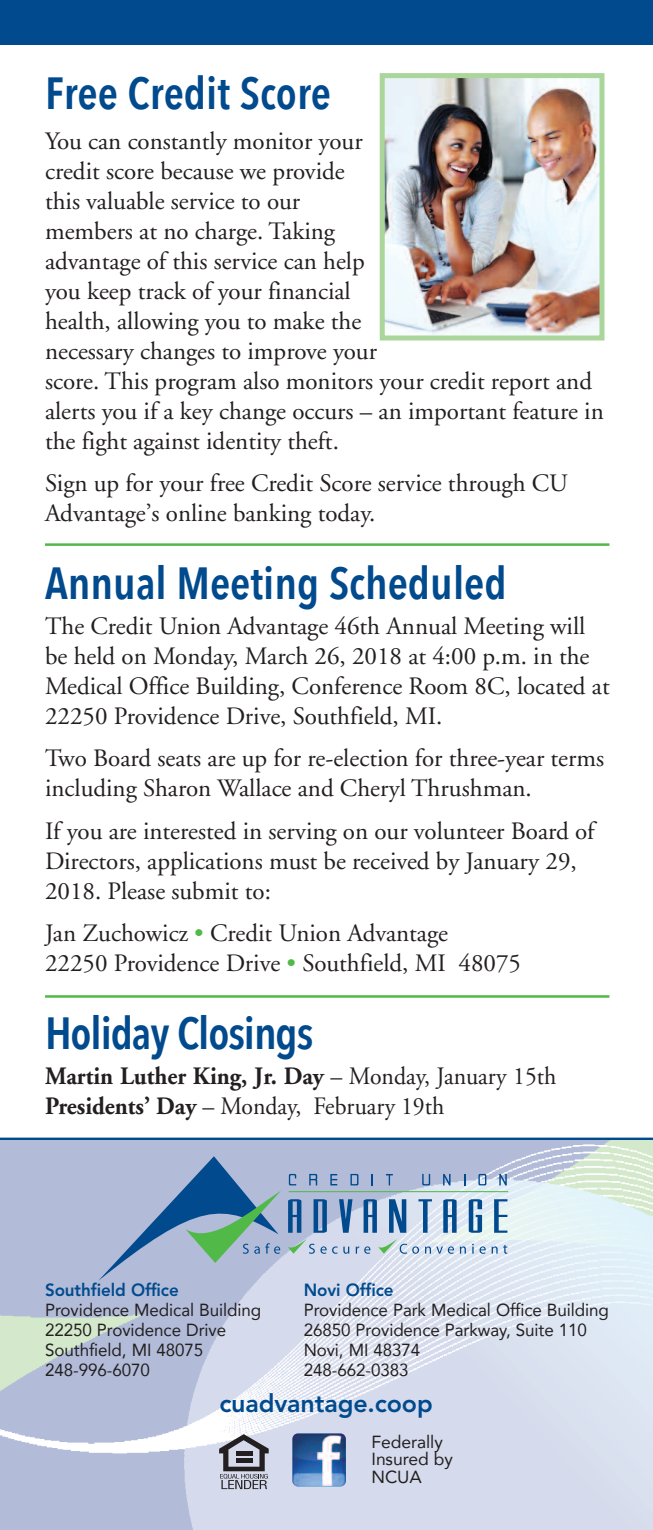
<style>
.page{position:relative;width:653px;height:1530px;background:#fff}
.page>*{position:absolute;margin:0;border:0;box-sizing:border-box;transform-origin:0 0}
.t1{font:600 45px "Avenir Next Condensed";color:#004a8d}
.t2{font:600 45px "Avenir Next Condensed";letter-spacing:-.025em;color:#004a8d}
.t3{font:25px/30px "Adobe Garamond";color:#231f20}
.t4{font:25px/30px "Adobe Garamond";color:#231f20;scale:.95 1}
.t5{font:800 25px "Avenir";letter-spacing:-.005em;color:#004a8d}
.t6{font:17.5px/20px "Avenir";letter-spacing:-.005em;color:#231f20}
.t7{font:800 17.5px "Avenir";letter-spacing:-.005em;color:#004a8d}
.s1{color:#51b948}
.s2{font-weight:700}
</style>
<div class="page">
<img style="left:0;top:1140px;width:652px;height:390px">
<svg style="left:288px;top:1199px;width:13px;height:34px"></svg>
<svg style="left:313px;top:1199px;width:14px;height:34px"></svg>
<svg style="left:339px;top:1199px;width:13px;height:34px"></svg>
<svg style="left:363px;top:1199px;width:14px;height:34px"></svg>
<svg style="left:389px;top:1199px;width:17px;height:34px"></svg>
<svg style="left:418px;top:1199px;width:14px;height:34px"></svg>
<svg style="left:443px;top:1199px;width:13px;height:34px"></svg>
<svg style="left:468px;top:1199px;width:14px;height:34px"></svg>
<svg style="left:494px;top:1199px;width:13px;height:34px"></svg>
<svg style="left:289px;top:1174px;width:7px;height:11px"></svg>
<svg style="left:309px;top:1174px;width:8px;height:11px"></svg>
<svg style="left:330px;top:1174px;width:7px;height:11px"></svg>
<svg style="left:350px;top:1174px;width:8px;height:11px"></svg>
<svg style="left:371px;top:1174px;width:2px;height:11px"></svg>
<svg style="left:386px;top:1174px;width:7px;height:11px"></svg>
<svg style="left:422px;top:1174px;width:8px;height:11px"></svg>
<svg style="left:443px;top:1174px;width:7px;height:11px"></svg>
<svg style="left:463px;top:1174px;width:2px;height:11px"></svg>
<svg style="left:478px;top:1174px;width:8px;height:11px"></svg>
<svg style="left:499px;top:1174px;width:7px;height:11px"></svg>
<hr style="left:288px;top:1191px;width:220px;height:1px;background:#51b948">
<svg style="left:98px;top:1156px;width:183px;height:125px;background:#8ca7c2"></svg>
<svg style="left:287px;top:1239px;width:39px;height:15px"></svg>
<svg style="left:332px;top:1246px;width:5px;height:8px"></svg>
<svg style="left:343px;top:1247px;width:6px;height:7px"></svg>
<svg style="left:355px;top:1246px;width:15px;height:8px"></svg>
<svg style="left:378px;top:1239px;width:29px;height:15px"></svg>
<svg style="left:412px;top:1246px;width:7px;height:8px"></svg>
<svg style="left:425px;top:1246px;width:29px;height:8px"></svg>
<svg style="left:460px;top:1246px;width:6px;height:8px"></svg>
<svg style="left:479px;top:1246px;width:6px;height:8px"></svg>
<svg style="left:491px;top:1246px;width:6px;height:8px"></svg>
<svg style="left:503px;top:1245px;width:4px;height:9px"></svg>
<svg style="left:219px;top:1434px;width:50px;height:55px;background:#989ba5"></svg>
<div style="left:235px;top:1451px;width:17px;height:5px;background:#231f20"></div>
<div style="left:235px;top:1458px;width:17px;height:5px;background:#231f20"></div>
<img style="left:292px;top:1433px;width:54px;height:54px;border-radius:6px">
<div style="left:0;top:0;width:652px;height:45px;background:#004a8d"></div>
<hr style="left:45px;top:543px;width:564px;height:3px;background:#51b948">
<hr style="left:45px;top:995px;width:564px;height:3px;background:#51b948">
<img style="left:385px;top:79px;width:213px;height:256px">
<div style="left:379px;top:73px;width:225px;height:268px;border:5px solid #abd69b"></div>
<h1 class="t1" style="left:45px;top:64px;width:287px">Free Credit Score</h1>
<p class="t3" style="left:45px;top:128px;width:560px">You can constantly monitor your<br>credit score because we provide<br>this valuable service to our<br>members at no charge. Taking<br>advantage of this service can help<br>you keep track of your financial<br>health, allowing you to make the<br>necessary changes to improve your<br>score. This program also monitors your credit report and alerts you if a key change occurs – an important feature in the fight against identity theft.</p>
<p class="t3" style="left:45px;top:471px;width:524px">Sign up for your free Credit Score service through CU<br>Advantage’s online banking today.</p>
<h1 class="t1" style="left:45px;top:554px;width:463px">Annual Meeting Scheduled</h1>
<p class="t3" style="left:45px;top:613px;width:566px">The Credit Union Advantage 46th Annual Meeting will be held on Monday, March 26, 2018 at 4:00 p.m. in the Medical Office Building, Conference Room 8C, located at 22250 Providence Drive, Southfield, MI.</p>
<p class="t3" style="left:45px;top:746px;width:560px">Two Board seats are up for re-election for three-year terms including Sharon Wallace and Cheryl Thrushman.</p>
<p class="t3" style="left:45px;top:818px;width:551px">If you are interested in serving on our volunteer Board of<br>Directors, applications must be received by January 29,<br>2018. Please submit to:</p>
<p class="t3" style="left:45px;top:921px;width:477px">Jan Zuchowicz <span class="s1">•</span> Credit Union Advantage<br>22250 Providence Drive <span class="s1">•</span> Southfield, MI 48075</p>
<h1 class="t2" style="left:45px;top:1004px;width:270px">Holiday Closings</h1>
<p class="t4" style="left:45px;top:1063px;width:539px"><span class="s2">Martin Luther King, Jr. Day</span> – Monday, January 15th<br><span class="s2">Presidents’ Day</span> – Monday, February 19th</p>
<p class="t7" style="left:45px;top:1283px;width:135px">Southfield Office</p>
<p class="t6" style="left:45px;top:1300px;width:218px">Providence Medical Building<br>22250 Providence Drive<br>Southfield, MI 48075<br>248-996-6070</p>
<p class="t7" style="left:304px;top:1283px;width:91px">Novi Office</p>
<p class="t6" style="left:304px;top:1300px;width:306px">Providence Park Medical Office Building<br>26850 Providence Parkway, Suite 110<br>Novi, MI 48374<br>248-662-0383</p>
<p class="t5" style="left:219px;top:1393px;width:215px">cuadvantage.coop</p>
<p class="t6" style="left:371px;top:1433px;width:83px;line-height:17.5px">Federally<br>Insured by<br>NCUA</p>
</div>
